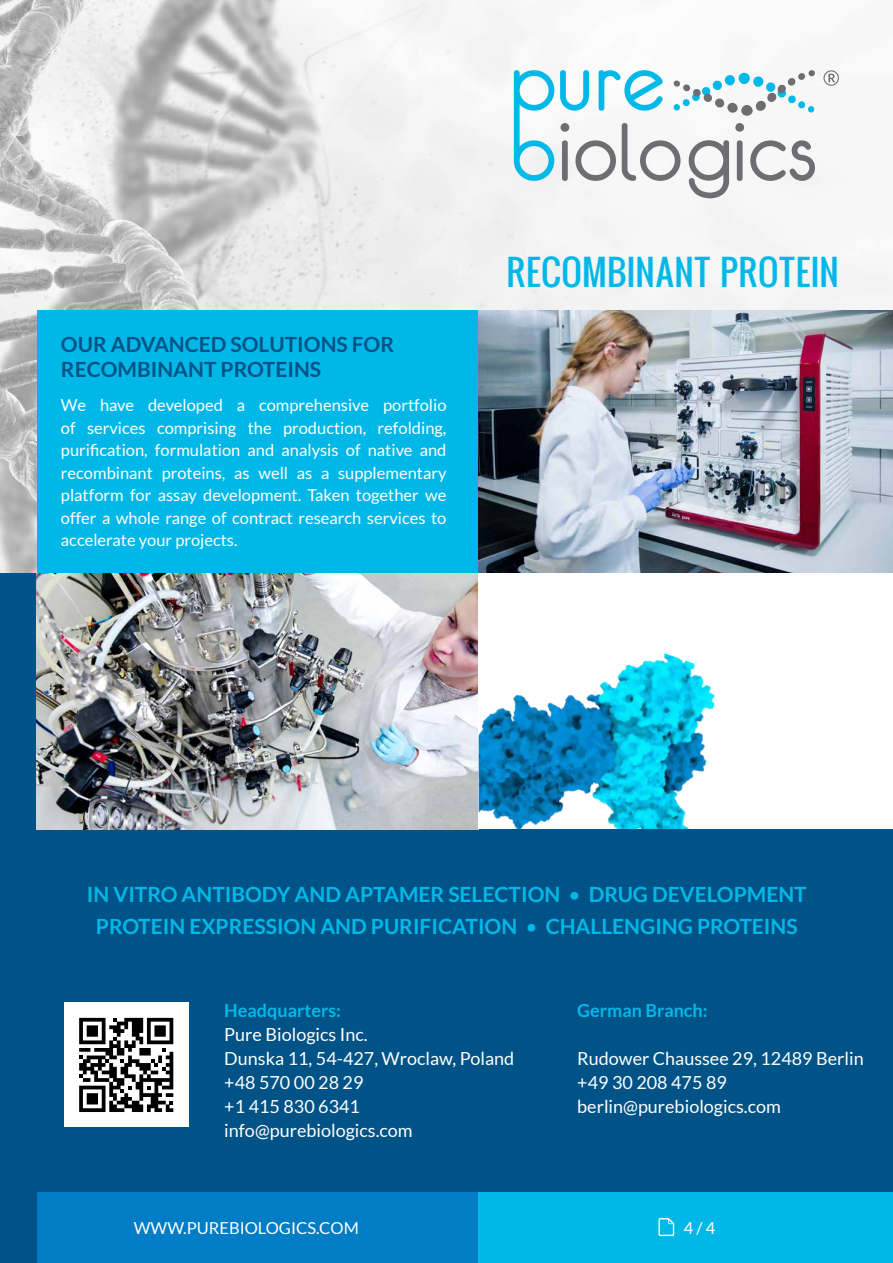
<style>
.page{position:relative;width:893px;height:1263px;background:#fff}
.page>*{position:absolute;margin:0;border:0;box-sizing:border-box;transform-origin:0 0}
.t1{font:34.5px "Oswald";color:#00b8e8}
.t2{font:700 21px/31.5px "Lato";color:#00b8e8;text-align:center}
.t3{font:700 21px/25.2px "Lato";color:#005387}
.t4{font:18px/24px "Lato";color:#fff}
.t5{font:700 18px "Lato";color:#00b8e8}
.t6{font:16.5px/22.5px "Lato";color:#fff;text-align:justify}
.s1{font-weight:400}
</style>
<div class="page">
<img style="left:0;top:0;width:893px;height:573px">
<div style="left:0;top:573px;width:893px;height:690px;background:#005387"></div>
<img style="left:37px;top:573px;width:442px;height:256px">
<div style="left:37px;top:310px;width:442px;height:263px;background:#00b8e8"></div>
<img style="left:479px;top:310px;width:414px;height:263px">
<div style="left:37px;top:1192px;width:442px;height:71px;background:#007dc5"></div>
<div style="left:479px;top:1192px;width:414px;height:71px;background:#00b8e8"></div>
<svg style="left:658px;top:1218px;width:16px;height:18px"></svg>
<div style="left:64px;top:1003px;width:124px;height:124px;background:#fff"></div>
<svg style="left:79px;top:1018px;width:94px;height:94px"></svg>
<svg style="left:514px;top:70px;width:40px;height:111px"></svg>
<svg style="left:560px;top:70px;width:29px;height:41px"></svg>
<svg style="left:599px;top:70px;width:64px;height:41px"></svg>
<svg style="left:560px;top:123px;width:9px;height:58px"></svg>
<svg style="left:575px;top:140px;width:41px;height:41px"></svg>
<svg style="left:622px;top:123px;width:58px;height:58px"></svg>
<svg style="left:735px;top:123px;width:9px;height:58px"></svg>
<svg style="left:750px;top:140px;width:65px;height:41px"></svg>
<svg style="left:689px;top:140px;width:40px;height:58px"></svg>
<svg style="left:673px;top:70px;width:142px;height:46px"></svg>
<svg style="left:823px;top:70px;width:16px;height:16px"></svg>
<div style="left:479px;top:574px;width:414px;height:255px;background:#fff"></div>
<img style="left:479px;top:653px;width:236px;height:176px">
<p class="t3" style="left:61px;top:331px;width:335px">OUR ADVANCED SOLUTIONS FOR<br>RECOMBINANT PROTEINS</p>
<p class="t6" style="left:61px;top:394px;width:387px">We have developed a comprehensive portfolio of services comprising the production, refolding, purification, formulation and analysis of native and recombinant proteins, as well as a supplementary platform for assay development. Taken together we offer a whole range of contract research services to accelerate your projects.</p>
<h1 class="t1" style="left:507px;top:246px;width:334px">RECOMBINANT PROTEIN</h1>
<p class="t2" style="left:87px;top:878px;width:721px">IN VITRO ANTIBODY AND APTAMER SELECTION <span class="s1">•</span> DRUG DEVELOPMENT<br>PROTEIN EXPRESSION AND PURIFICATION <span class="s1">•</span> CHALLENGING PROTEINS</p>
<p class="t5" style="left:224px;top:1000px;width:118px">Headquarters:</p>
<p class="t4" style="left:224px;top:1023px;width:291px">Pure Biologics Inc.<br>Dunska 11, 54-427, Wroclaw, Poland +48 570 00 28 29<br>+1 415 830 6341 info@purebiologics.com</p>
<p class="t5" style="left:577px;top:1000px;width:132px">German Branch:</p>
<p class="t4" style="left:577px;top:1047px;width:288px">Rudower Chaussee 29, 12489 Berlin +49 30 208 475 89 berlin@purebiologics.com</p>
<p class="t6" style="left:134px;top:1216px;width:227px">WWW.PUREBIOLOGICS.COM</p>
<p class="t6" style="left:684px;top:1216px;width:33px">4 / 4</p>
</div>
